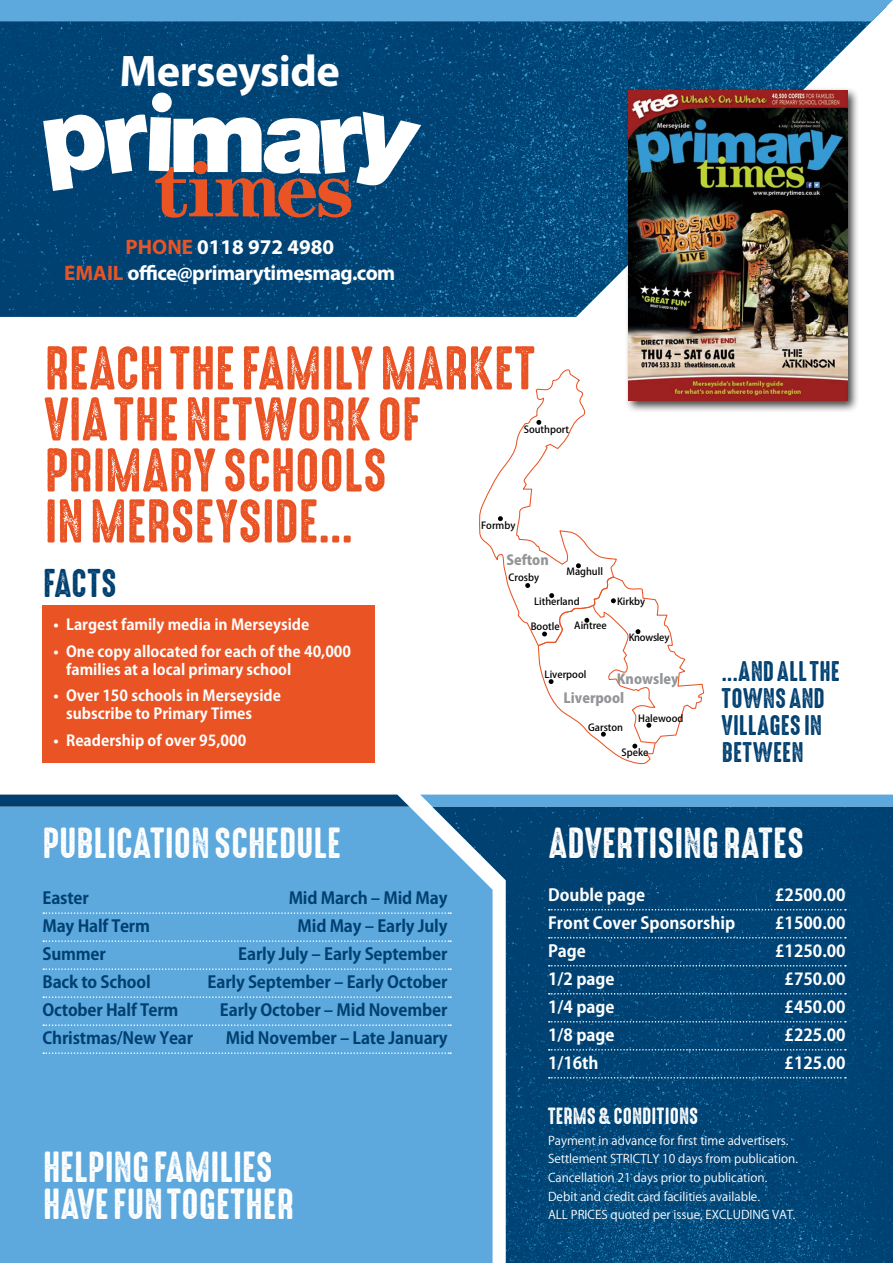
<style>
.page{position:relative;width:893px;height:1263px;background:#fff}
.page>*{position:absolute;margin:0;border:0;box-sizing:border-box;transform-origin:0 0}
.t1{font:55.5px/51px "High Voltage Rough";color:#ea5424}
.t2{font:700 44.4px "Myriad Pro";letter-spacing:-.01em;color:#fff}
.t3{font:39px/37.5px "High Voltage Rough";letter-spacing:.005em;color:#fff}
.t4{font:36px "High Voltage Rough";letter-spacing:.01em;color:#004071}
.t5{font:25.5px/27px "High Voltage Rough";letter-spacing:.01em;color:#004071}
.t6{font:700 21px/26.5px "Myriad Pro";letter-spacing:-.015em;color:#fff;text-align:center}
.t7{font:21px "High Voltage Rough";letter-spacing:.005em;color:#fff}
.t8{font:700 16.5px "Koz Go Pro";letter-spacing:-.01em;color:#004071}
.t9{font:700 16.5px "Koz Go Pro";color:#fff}
.t10{font:700 15px/18px "Koz Go Pro";color:#fff}
.t11{font:800 13.65px "Koz Go Pro";color:#939598}
.t12{font:12px/18.6px "Koz Go Pro";color:#fff}
.t13{font:500 9.75px "Koz Go Pro";color:#000}
.t14{font:500 9.75px "Koz Go Pro";letter-spacing:-.025em;color:#000}
.s1{color:#ea5424}
</style>
<div class="page">
<div style="left:0;top:807px;width:49px;height:456px;background:#5da9dd"></div>
<div style="left:49px;top:807px;width:383px;height:456px;background:#5da9dd"></div>
<img style="left:432px;top:807px;width:461px;height:456px">
<img style="left:0;top:21px;width:872px;height:296px">
<div style="left:0;top:0;width:893px;height:21px;background:#5da9dd"></div>
<div style="left:625px;top:87px;width:235px;height:326px;background:#000;opacity:.75"></div>
<img style="left:628px;top:90px;width:220px;height:311px">
<svg style="left:549px;top:909px;width:297px;height:1px"></svg>
<svg style="left:549px;top:937px;width:297px;height:1px"></svg>
<svg style="left:549px;top:965px;width:297px;height:1px"></svg>
<svg style="left:549px;top:993px;width:297px;height:1px"></svg>
<svg style="left:549px;top:1021px;width:297px;height:1px"></svg>
<svg style="left:549px;top:1049px;width:297px;height:1px"></svg>
<svg style="left:549px;top:1077px;width:297px;height:1px"></svg>
<svg style="left:43px;top:912px;width:408px;height:2px"></svg>
<svg style="left:43px;top:940px;width:408px;height:2px"></svg>
<svg style="left:43px;top:968px;width:408px;height:2px"></svg>
<svg style="left:43px;top:996px;width:408px;height:2px"></svg>
<svg style="left:43px;top:1024px;width:408px;height:2px"></svg>
<svg style="left:43px;top:1052px;width:408px;height:2px"></svg>
<div style="left:152px;top:92px;width:20px;height:20px;background:#fff;border-radius:50%"></div>
<svg style="left:43px;top:112px;width:378px;height:106px"></svg>
<div style="left:194px;top:161px;width:13px;height:13px;background:#ea5424;border-radius:50%"></div>
<svg style="left:420px;top:794px;width:473px;height:13px"></svg>
<svg style="left:0;top:794px;width:409px;height:13px"></svg>
<svg style="left:479px;top:369px;width:226px;height:396px"></svg>
<div style="left:42px;top:605px;width:332px;height:158px;background:#ea5424"></div>
<h2 class="t2" style="left:120px;top:43px;width:222px">Merseyside</h2>
<p class="t6" style="left:64px;top:233px;width:333px"><span class="s1">PHONE</span> 0118 972 4980<br><span class="s1">EMAIL</span> office@primarytimesmag.com</p>
<h1 class="t1" style="left:45px;top:341px;width:492px">REACH THE FAMILY MARKET<br>VIA THE NETWORK OF<br>PRIMARY SCHOOLS<br>IN MERSEYSIDE...</h1>
<h3 class="t4" style="left:43px;top:555px;width:75px">FACTS</h3>
<p class="t10" style="left:53px;top:617px;width:257px">• Largest family media in Merseyside</p>
<p class="t10" style="left:66px;top:643px;width:286px;text-indent:-13px">• One copy allocated for each of the 40,000 families at a local primary school</p>
<p class="t10" style="left:66px;top:688px;width:216px;text-indent:-13px">• Over 150 schools in Merseyside subscribe to Primary Times</p>
<p class="t10" style="left:53px;top:732px;width:194px">• Readership of over 95,000</p>
<p class="t13" style="left:524px;top:423px;width:47px">Southport</p>
<p class="t13" style="left:481px;top:519px;width:36px">Formby</p>
<p class="t11" style="left:506px;top:551px;width:44px">Sefton</p>
<p class="t13" style="left:566px;top:565px;width:38px">Maghull</p>
<p class="t13" style="left:508px;top:571px;width:32px">Crosby</p>
<p class="t13" style="left:531px;top:620px;width:30px">Bootle</p>
<p class="t13" style="left:534px;top:595px;width:47px">Litherland</p>
<p class="t13" style="left:617px;top:595px;width:30px">Kirkby</p>
<p class="t13" style="left:574px;top:620px;width:34px">Aintree</p>
<p class="t14" style="left:629px;top:631px;width:42px">Knowsley</p>
<p class="t13" style="left:545px;top:668px;width:43px">Liverpool</p>
<p class="t11" style="left:617px;top:670px;width:63px">Knowsley</p>
<p class="t11" style="left:564px;top:689px;width:62px">Liverpool</p>
<p class="t13" style="left:638px;top:712px;width:47px">Halewood</p>
<p class="t13" style="left:588px;top:721px;width:36px">Garston</p>
<p class="t13" style="left:621px;top:746px;width:28px">Speke</p>
<h3 class="t5" style="left:722px;top:657px;width:119px">...AND ALL THE<br>TOWNS AND<br>VILLAGES IN<br>BETWEEN</h3>
<h3 class="t3" style="left:43px;top:823px;width:300px">PUBLICATION SCHEDULE</h3>
<h3 class="t3" style="left:549px;top:823px;width:257px">ADVERTISING RATES</h3>
<p class="t8" style="left:43px;top:887px;width:48px">Easter</p>
<p class="t8" style="left:289px;top:887px;width:160px">Mid March – Mid May</p>
<p class="t8" style="left:43px;top:915px;width:109px">May Half Term</p>
<p class="t8" style="left:298px;top:915px;width:151px">Mid May – Early July</p>
<p class="t8" style="left:43px;top:943px;width:65px">Summer</p>
<p class="t8" style="left:238px;top:943px;width:211px">Early July – Early September</p>
<p class="t8" style="left:43px;top:971px;width:110px">Back to School</p>
<p class="t8" style="left:208px;top:971px;width:241px">Early September – Early October</p>
<p class="t8" style="left:43px;top:999px;width:138px">October Half Term</p>
<p class="t8" style="left:220px;top:999px;width:229px">Early October – Mid November</p>
<p class="t8" style="left:43px;top:1027px;width:152px">Christmas/New Year</p>
<p class="t8" style="left:226px;top:1027px;width:223px">Mid November – Late January</p>
<h3 class="t3" style="left:43px;top:1147px;width:252px">HELPING FAMILIES<br>HAVE FUN TOGETHER</h3>
<p class="t9" style="left:548px;top:884px;width:99px">Double page</p>
<p class="t9" style="left:775px;top:884px;width:72px">£2500.00</p>
<p class="t9" style="left:548px;top:912px;width:189px">Front Cover Sponsorship</p>
<p class="t9" style="left:775px;top:912px;width:72px">£1500.00</p>
<p class="t9" style="left:548px;top:940px;width:40px">Page</p>
<p class="t9" style="left:775px;top:940px;width:72px">£1250.00</p>
<p class="t9" style="left:548px;top:968px;width:68px">1/2 page</p>
<p class="t9" style="left:785px;top:968px;width:63px">£750.00</p>
<p class="t9" style="left:548px;top:996px;width:68px">1/4 page</p>
<p class="t9" style="left:785px;top:996px;width:63px">£450.00</p>
<p class="t9" style="left:548px;top:1024px;width:68px">1/8 page</p>
<p class="t9" style="left:785px;top:1024px;width:63px">£225.00</p>
<p class="t9" style="left:548px;top:1052px;width:52px">1/16th</p>
<p class="t9" style="left:785px;top:1052px;width:63px">£125.00</p>
<p class="t7" style="left:548px;top:1100px;width:152px">TERMS &amp; CONDITIONS</p>
<p class="t12" style="left:548px;top:1131px;width:251px">Payment in advance for first time advertisers.<br>Settlement STRICTLY 10 days from publication.<br>Cancellation 21 days prior to publication.<br>Debit and credit card facilities available.<br>ALL PRICES quoted per issue, EXCLUDING VAT.</p>
</div>
